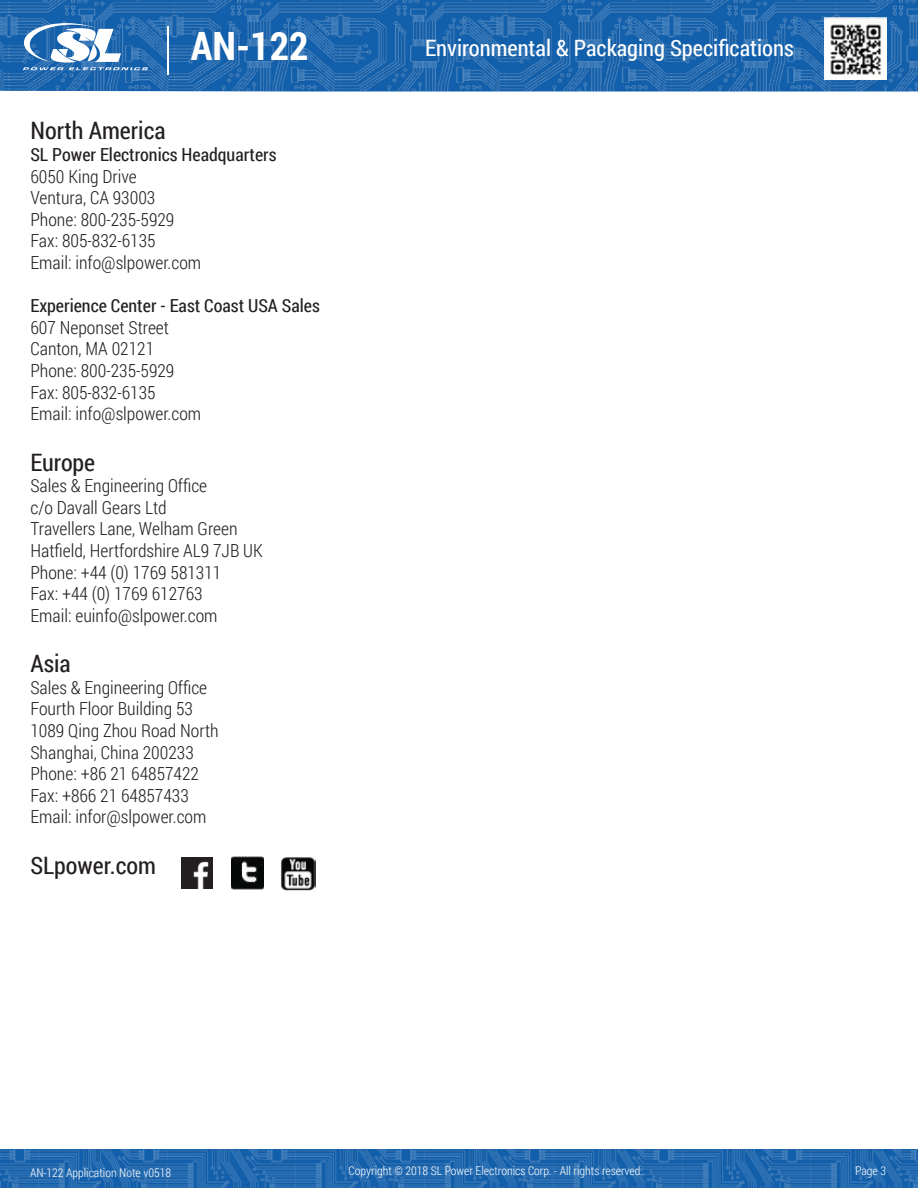
<style>
.page{position:relative;width:918px;height:1188px;background:#fff}
.page>*{position:absolute;margin:0;border:0;box-sizing:border-box;transform-origin:0 0}
.t1{font:700 39px "Roboto Condensed";color:#fff}
.t2{font:24px "Roboto Condensed";color:#231f20}
.t3{font:22.5px "Roboto Condensed";color:#fff}
.t4{font:300 18px/21.6px "Roboto Condensed";color:#231f20}
.t5{font:18px "Roboto Condensed";color:#231f20}
.t6{font:300 12px "Roboto Condensed";color:#fff}
</style>
<div class="page">
<img style="left:0;top:0;width:918px;height:92px">
<svg style="left:22px;top:23px;width:126px;height:47px"></svg>
<hr style="left:167px;top:26px;width:1px;height:49px;background:#fff">
<img style="left:824px;top:17px;width:62px;height:63px">
<img style="left:0;top:1150px;width:918px;height:38px">
<img style="left:281px;top:857px;width:34px;height:33px">
<img style="left:182px;top:858px;width:31px;height:31px">
<img style="left:232px;top:857px;width:32px;height:32px">
<h1 class="t1" style="left:191px;top:19px;width:119px">AN-122</h1>
<p class="t3" style="left:425px;top:32px;width:370px">Environmental &amp; Packaging Specifications</p>
<h2 class="t2" style="left:30px;top:114px;width:137px">North America</h2>
<p class="t5" style="left:30px;top:142px;width:248px">SL Power Electronics Headquarters</p>
<p class="t4" style="left:30px;top:165px;width:172px">6050 King Drive<br>Ventura, CA 93003<br>Phone: 800-235-5929<br>Fax: 805-832-6135<br>Email: info@slpower.com</p>
<p class="t5" style="left:30px;top:293px;width:291px">Experience Center - East Coast USA Sales</p>
<p class="t4" style="left:30px;top:316px;width:172px">607 Neponset Street<br>Canton, MA 02121<br>Phone: 800-235-5929<br>Fax: 805-832-6135<br>Email: info@slpower.com</p>
<h2 class="t2" style="left:30px;top:445px;width:66px">Europe</h2>
<p class="t4" style="left:30px;top:474px;width:234px">Sales &amp; Engineering Office<br>c/o Davall Gears Ltd<br>Travellers Lane, Welham Green<br>Hatfield, Hertfordshire AL9 7JB UK<br>Phone: +44 (0) 1769 581311<br>Fax: +44 (0) 1769 612763<br>Email: euinfo@slpower.com</p>
<h2 class="t2" style="left:30px;top:647px;width:42px">Asia</h2>
<p class="t4" style="left:30px;top:676px;width:190px">Sales &amp; Engineering Office<br>Fourth Floor Building 53<br>1089 Qing Zhou Road North<br>Shanghai, China 200233<br>Phone: +86 21 64857422<br>Fax: +866 21 64857433<br>Email: infor@slpower.com</p>
<h2 class="t2" style="left:30px;top:849px;width:127px">SLpower.com</h2>
<p class="t6" style="left:30px;top:1165px;width:143px">AN-122 Application Note v0518</p>
<p class="t6" style="left:349px;top:1163px;width:296px">Copyright © 2018 SL Power Electronics Corp. - All rights reserved.</p>
<p class="t6" style="left:855px;top:1163px;width:32px">Page 3</p>
</div>
